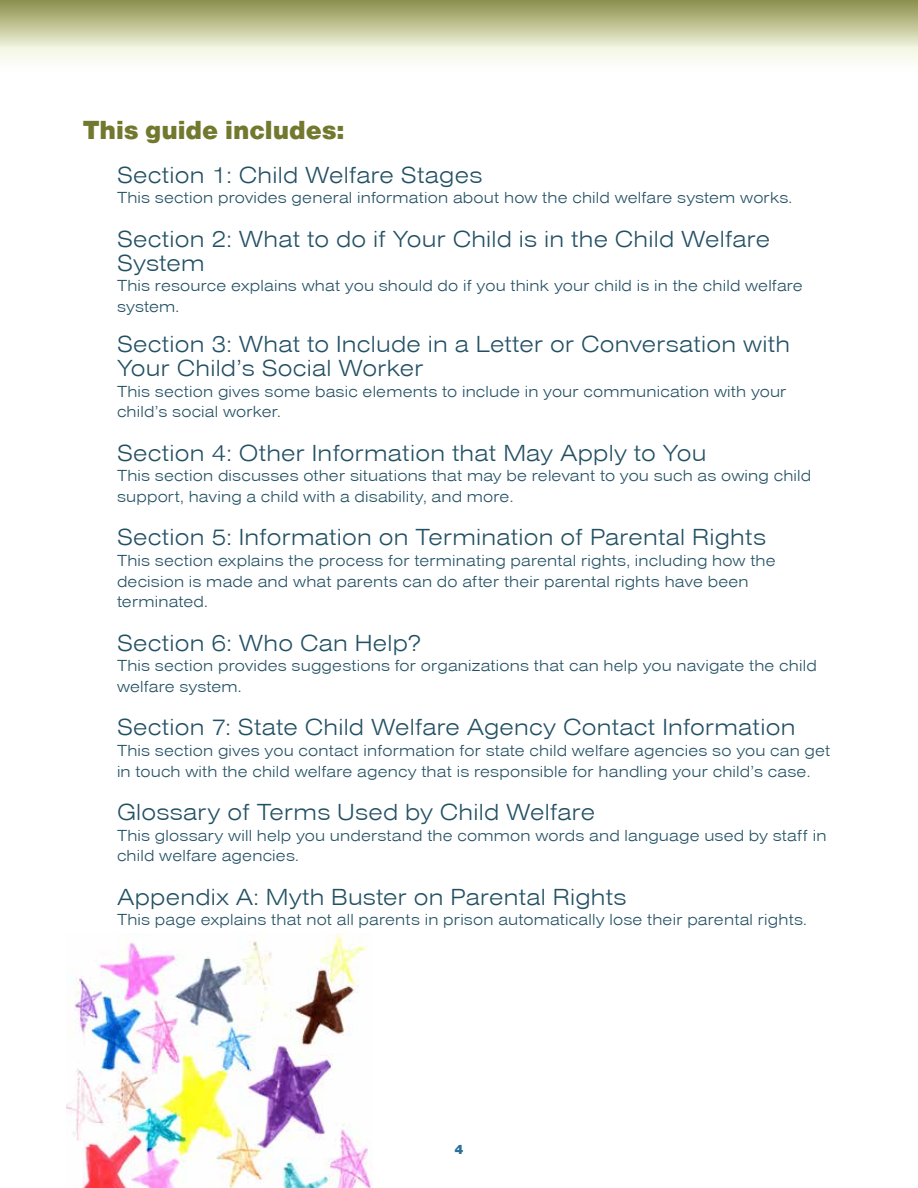
<style>
.page{position:relative;width:918px;height:1188px;background:#fff}
.page>*{position:absolute;margin:0;border:0;box-sizing:border-box;transform-origin:0 0}
.t1{font:27px "Nimbus Sans Becker D Bla";color:#73782f}
.t2{font:24px/24px "Nimbus Sans Becker T Lig Ext";letter-spacing:.01em;color:#225063}
.t3{font:16.5px/20.7px "Nimbus Sans Becker T Lig Ext";letter-spacing:.01em;color:#225063}
.t4{font:13.5px "Nimbus Sans Becker D Bla";color:#2a729a}
</style>
<div class="page">
<svg style="left:0;top:0;width:901px;height:63px;background:#cbcea8"></svg>
<svg style="left:901px;top:0;width:17px;height:63px"></svg>
<img style="left:66px;top:933px;width:307px;height:255px">
<h1 class="t1" style="left:83px;top:114px;width:263px">This guide includes:</h1>
<h2 class="t2" style="left:117px;top:163px;width:367px">Section 1: Child Welfare Stages</h2>
<p class="t3" style="left:117px;top:188px;width:677px">This section provides general information about how the child welfare system works.</p>
<h2 class="t2" style="left:117px;top:227px;width:655px">Section 2: What to do if Your Child is in the Child Welfare<br>System</h2>
<p class="t3" style="left:117px;top:276px;width:687px">This resource explains what you should do if you think your child is in the child welfare system.</p>
<h2 class="t2" style="left:117px;top:332px;width:675px">Section 3: What to Include in a Letter or Conversation with<br>Your Child’s Social Worker</h2>
<p class="t3" style="left:117px;top:381px;width:671px">This section gives some basic elements to include in your communication with your child’s social worker.</p>
<h2 class="t2" style="left:117px;top:441px;width:591px">Section 4: Other Information that May Apply to You</h2>
<p class="t3" style="left:117px;top:466px;width:696px">This section discusses other situations that may be relevant to you such as owing child support, having a child with a disability, and more.</p>
<h2 class="t2" style="left:117px;top:526px;width:651px">Section 5: Information on Termination of Parental Rights</h2>
<p class="t3" style="left:117px;top:550px;width:660px">This section explains the process for terminating parental rights, including how the decision is made and what parents can do after their parental rights have been terminated.</p>
<h2 class="t2" style="left:117px;top:631px;width:305px">Section 6: Who Can Help?</h2>
<p class="t3" style="left:117px;top:656px;width:701px">This section provides suggestions for organizations that can help you navigate the child welfare system.</p>
<h2 class="t2" style="left:117px;top:716px;width:680px">Section 7: State Child Welfare Agency Contact Information</h2>
<p class="t3" style="left:117px;top:740px;width:715px">This section gives you contact information for state child welfare agencies so you can get in touch with the child welfare agency that is responsible for handling your child’s case.</p>
<h2 class="t2" style="left:117px;top:800px;width:480px">Glossary of Terms Used by Child Welfare</h2>
<p class="t3" style="left:117px;top:825px;width:711px">This glossary will help you understand the common words and language used by staff in child welfare agencies.</p>
<h2 class="t2" style="left:117px;top:885px;width:511px">Appendix A: Myth Buster on Parental Rights</h2>
<p class="t3" style="left:117px;top:910px;width:691px">This page explains that not all parents in prison automatically lose their parental rights.</p>
<p class="t4" style="left:454px;top:1142px;width:11px">4</p>
</div>
